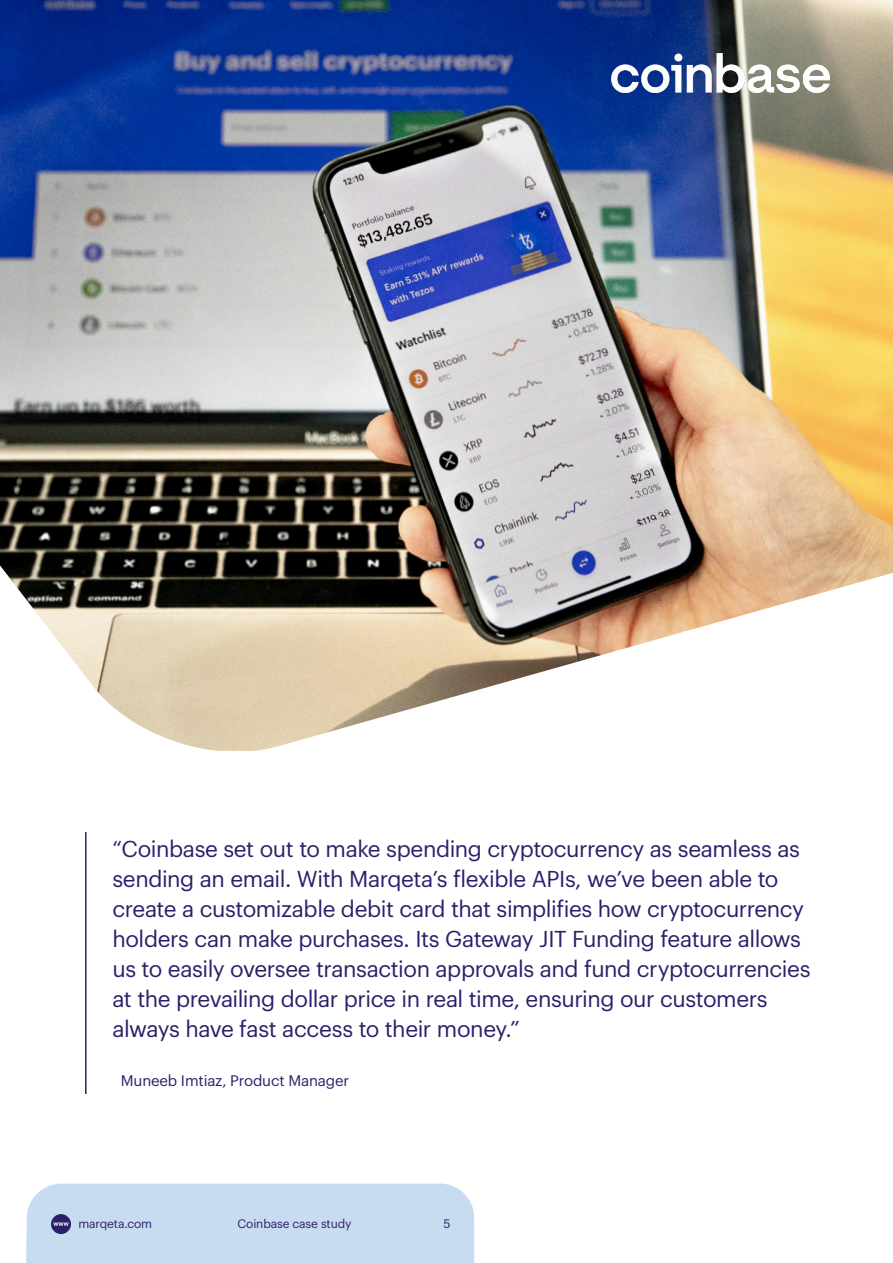
<style>
.page{position:relative;width:893px;height:1263px;background:#fff}
.page>*{position:absolute;margin:0;border:0;box-sizing:border-box;transform-origin:0 0}
.t1{font:22.5px/30px "Graphik";letter-spacing:-.02em;color:#2a206a}
.t2{font:15px "Graphik";letter-spacing:-.01em;color:#2a206a}
.t3{font:12px "Graphik";letter-spacing:-.01em;color:#2a206a}
</style>
<div class="page">
<img style="left:0;top:0;width:893px;height:751px">
<hr style="left:85px;top:832px;width:2px;height:262px;background:#2a206a">
<div style="left:26px;top:1183px;width:448px;height:80px;background:#c7dbf1"></div>
<img style="left:611px;top:53px;width:219px;height:39px">
<p class="t1" style="left:112px;top:832px;width:700px">“Coinbase set out to make spending cryptocurrency as seamless as sending an email. With Marqeta’s flexible APIs, we’ve been able to create a customizable debit card that simplifies how cryptocurrency holders can make purchases. Its Gateway JIT Funding feature allows us to easily oversee transaction approvals and fund cryptocurrencies at the prevailing dollar price in real time, ensuring our customers always have fast access to their money.”</p>
<p class="t2" style="left:121px;top:1069px;width:230px">Muneeb Imtiaz, Product Manager</p>
<p class="t3" style="left:78px;top:1215px;width:75px">marqeta.com</p>
<p class="t3" style="left:238px;top:1215px;width:115px">Coinbase case study</p>
<p class="t3" style="left:443px;top:1215px;width:9px">5</p>
</div>
